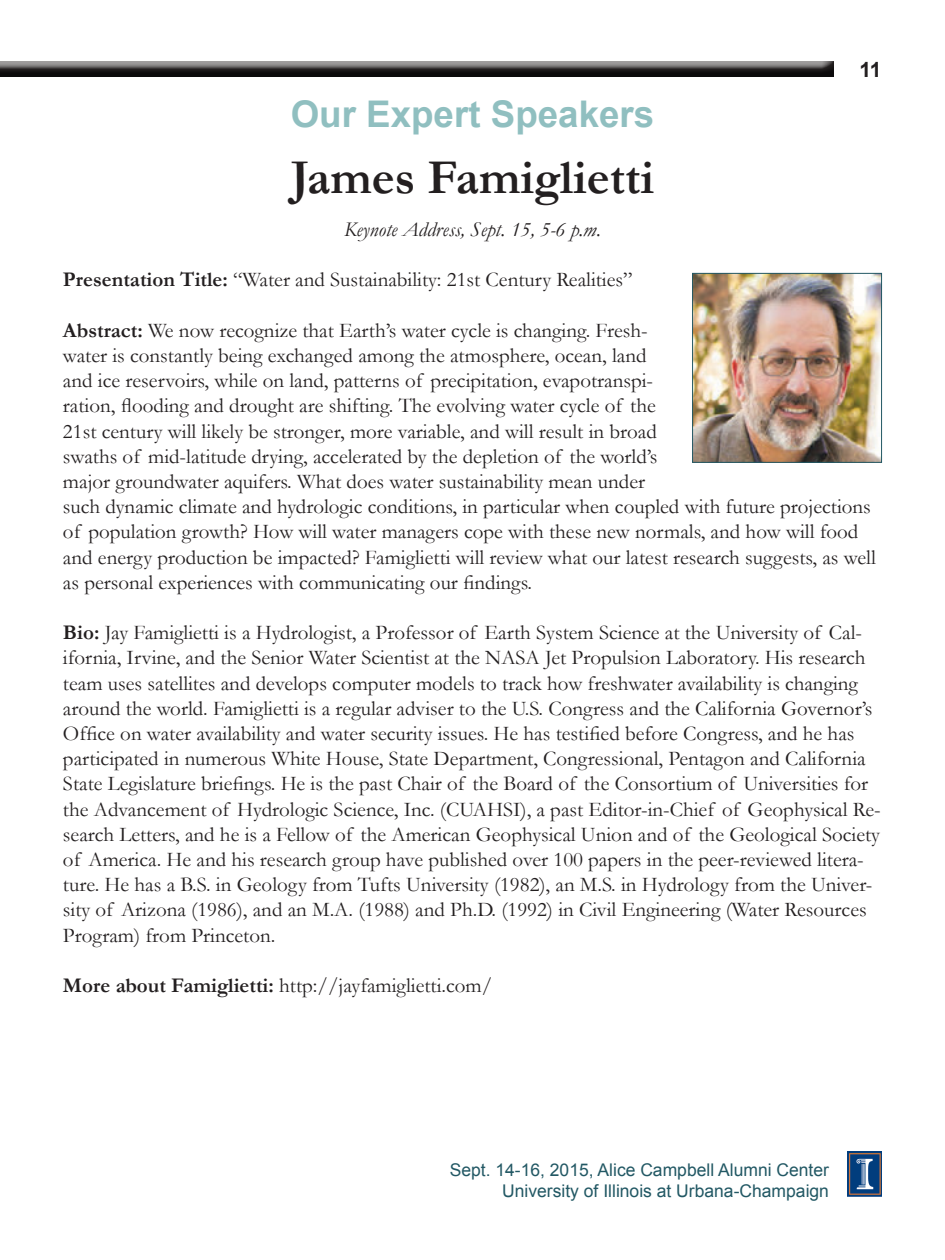
<style>
.page{position:relative;width:945px;height:1260px;background:#fff}
.page>*{position:absolute;margin:0;border:0;box-sizing:border-box;transform-origin:0 0}
.t1{font:700 49px "Garamond";color:#231f20}
.t2{font:700 36.75px "Arial";color:#90bfc0}
.t3{font:21px/25.2px "Garamond";color:#231f20}
.t4{font:italic 21px "Garamond";color:#231f20}
.t5{font:700 21px "Arial";color:#231f20}
.t6{font:17.5px "Arial";color:#225864}
.s1{font-weight:700}
</style>
<div class="page">
<div style="left:0;top:60px;width:834px;height:14px;background:#9f9d9d"></div>
<div style="left:0;top:62px;width:834px;height:18px;background:#231f20;opacity:.75"></div>
<img style="left:848px;top:1151px;width:34px;height:45px">
<img style="left:694px;top:275px;width:186px;height:186px">
<div style="left:692px;top:273px;width:190px;height:190px;border:1px solid #225864"></div>
<p class="t5" style="left:859px;top:56px;width:24px">11</p>
<p class="t2" style="left:291px;top:89px;width:365px">Our Expert Speakers</p>
<p class="t1" style="left:291px;top:149px;width:365px">James Famiglietti</p>
<p class="t4" style="left:344px;top:217px;width:258px">Keynote Address, Sept. 15, 5-6 p.m.</p>
<p class="t3" style="left:63px;top:267px;width:571px"><span class="s1">Presentation Title:</span> “Water and Sustainability: 21st Century Realities”</p>
<p class="t3" style="left:63px;top:317px;width:814px"><span class="s1">Abstract:</span> We now recognize that Earth’s water cycle is changing. Fresh-<br>water is constantly being exchanged among the atmosphere, ocean, land<br>and ice reservoirs, while on land, patterns of precipitation, evapotranspi-<br>ration, flooding and drought are shifting. The evolving water cycle of the<br>21st century will likely be stronger, more variable, and will result in broad<br>swaths of mid-latitude drying, accelerated by the depletion of the world’s<br>major groundwater aquifers. What does water sustainability mean under<br>such dynamic climate and hydrologic conditions, in particular when coupled with future projections of population growth? How will water managers cope with these new normals, and how will food and energy production be impacted? Famiglietti will review what our latest research suggests, as well as personal experiences with communicating our findings.</p>
<p class="t3" style="left:63px;top:620px;width:819px"><span class="s1">Bio:</span> Jay Famiglietti is a Hydrologist, a Professor of Earth System Science at the University of Cal&shy;ifornia, Irvine, and the Senior Water Scientist at the NASA Jet Propulsion Laboratory. His research team uses satellites and develops computer models to track how freshwater availability is changing around the world. Famiglietti is a regular adviser to the U.S. Congress and the California Governor’s Office on water availability and water security issues. He has testified before Congress, and he has participated in numerous White House, State Department, Congressional, Pentagon and California State Legislature briefings. He is the past Chair of the Board of the Consortium of Universities for the Advancement of Hydrologic Science, Inc. (CUAHSI), a past Editor-in-Chief of Geophysical Re&shy;search Letters, and he is a Fellow of the American Geophysical Union and of the Geological Society of America. He and his research group have published over 100 papers in the peer-reviewed litera&shy;ture. He has a B.S. in Geology from Tufts University (1982), an M.S. in Hydrology from the Univer&shy;sity of Arizona (1986), and an M.A. (1988) and Ph.D. (1992) in Civil Engineering (Water Resources Program) from Princeton.</p>
<p class="t3" style="left:63px;top:973px;width:431px"><span class="s1">More about Famiglietti:</span> http://jayfamiglietti.com/</p>
<p class="t6" style="left:450px;top:1158px;width:381px">Sept. 14-16, 2015, Alice Campbell Alumni Center</p>
<p class="t6" style="left:502px;top:1179px;width:328px">University of Illinois at Urbana-Champaign</p>
</div>
